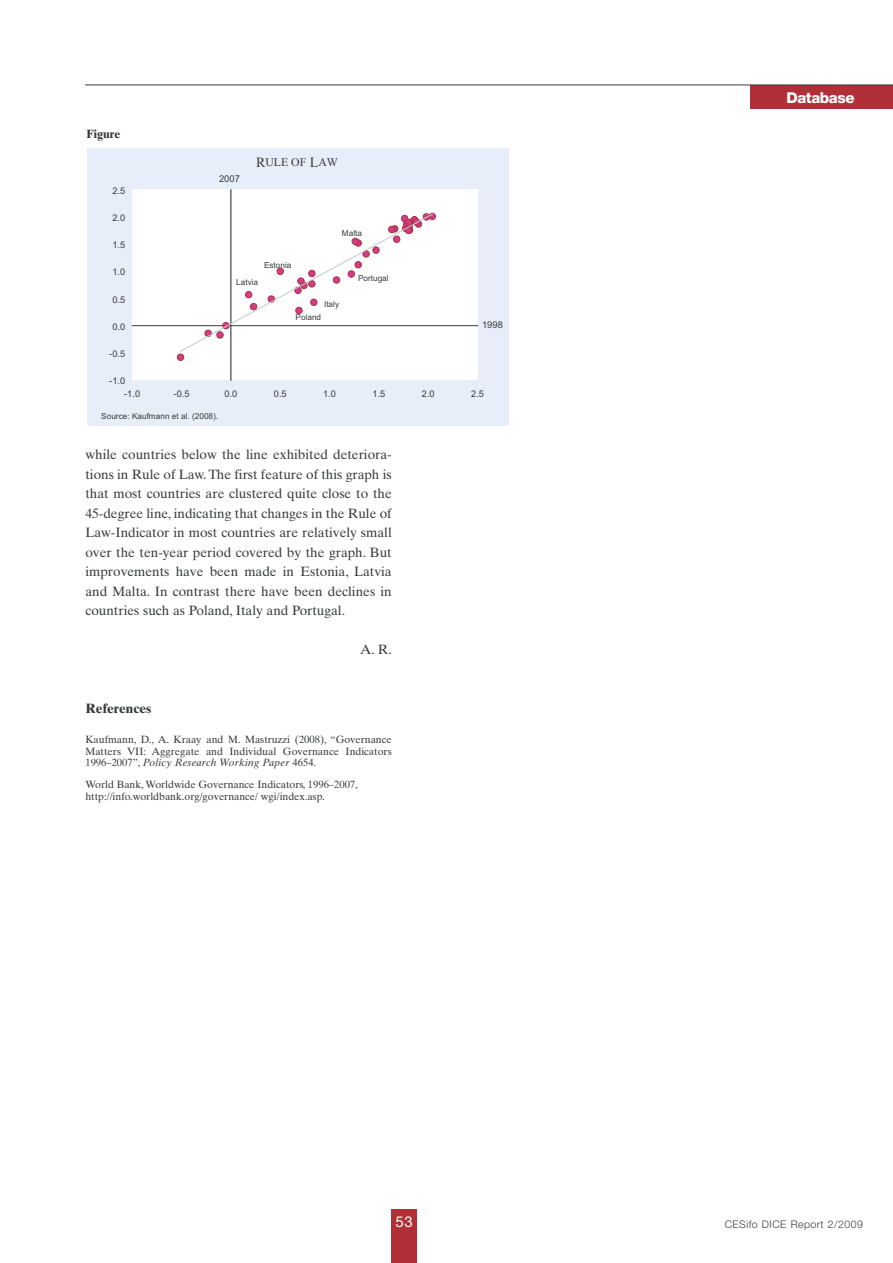
<style>
.page{position:relative;width:893px;height:1263px;background:#fff}
.page>*{position:absolute;margin:0;border:0;box-sizing:border-box;transform-origin:0 0}
.t1{font:800 15px "Helvetica Neue LT Std";letter-spacing:-.025em;color:#fff}
.t2{font:15px "Helvetica Neue LT Std";color:#fff}
.t3{font:13.5px/19.5px "Times Ten";color:#383a3b;text-align:justify}
.t4{font:700 13.5px "Times Ten";color:#383a3b}
.t5{font:700 12px "Times Ten";color:#383a3b}
.t6{font:11.7px "Times New Roman";color:#383a3b}
.t7{font:10.5px/11.2px "Times Ten";color:#383a3b;text-align:justify}
.t8{font:300 10.5px "Helvetica Neue";letter-spacing:.045em;color:#383a3b}
.t9{font:9.3px "Arial";color:#383a3b}
.t10{font:9.15px "Arial";color:#383a3b}
.t11{font:8.25px "Arial";color:#383a3b}
.s1{font-size:14.1px}
.s2{font-style:italic}
</style>
<div class="page">
<div style="left:391px;top:1209px;width:26px;height:54px;background:#b13037"></div>
<div style="left:750px;top:85px;width:142px;height:24px;background:#b13037"></div>
<hr style="left:85px;top:85px;width:807px;height:1px;background:#383a3b">
<div style="left:87px;top:149px;width:421px;height:277px;background:#e7edf9"></div>
<div style="left:132px;top:190px;width:345px;height:190px;background:#fff"></div>
<hr style="left:230px;top:190px;width:1px;height:190px;background:#383a3b">
<hr style="left:132px;top:325px;width:345px;height:1px;background:#383a3b">
<div style="left:177px;top:354px;width:7px;height:6px;background:#cf3d8f;border-radius:50%"></div>
<div style="left:177px;top:354px;width:7px;height:7px;border:1px solid #b13037;border-radius:50%"></div>
<div style="left:429px;top:213px;width:6px;height:7px;background:#cf3d8f;border-radius:50%"></div>
<div style="left:429px;top:213px;width:7px;height:7px;border:1px solid #b13037;border-radius:50%"></div>
<svg style="left:180px;top:213px;width:253px;height:139px"></svg>
<p class="t5" style="left:87px;top:129px;width:35px">Figure</p>
<p class="t10" style="left:112px;top:185px;width:14px">2.5</p>
<p class="t10" style="left:112px;top:212px;width:14px">2.0</p>
<p class="t10" style="left:112px;top:240px;width:14px">1.5</p>
<p class="t10" style="left:112px;top:267px;width:14px">1.0</p>
<p class="t10" style="left:112px;top:294px;width:14px">0.5</p>
<p class="t10" style="left:112px;top:321px;width:14px">0.0</p>
<p class="t10" style="left:109px;top:348px;width:17px">-0.5</p>
<p class="t10" style="left:109px;top:376px;width:17px">-1.0</p>
<p class="t9" style="left:219px;top:174px;width:22px">2007</p>
<p class="t6" style="left:256px;top:155px;width:83px"><span class="s1">R</span>ULE OF <span class="s1">L</span>AW</p>
<p class="t11" style="left:264px;top:261px;width:29px">Estonia</p>
<p class="t11" style="left:342px;top:228px;width:22px">Malta</p>
<p class="t11" style="left:236px;top:278px;width:23px">Latvia</p>
<p class="t11" style="left:324px;top:299px;width:17px">Italy</p>
<p class="t11" style="left:295px;top:313px;width:27px">Poland</p>
<p class="t11" style="left:358px;top:273px;width:32px">Portugal</p>
<p class="t9" style="left:482px;top:320px;width:22px">1998</p>
<p class="t10" style="left:124px;top:389px;width:17px">-1.0</p>
<p class="t10" style="left:174px;top:389px;width:17px">-0.5</p>
<p class="t10" style="left:224px;top:389px;width:14px">0.0</p>
<p class="t10" style="left:274px;top:389px;width:14px">0.5</p>
<p class="t10" style="left:323px;top:389px;width:14px">1.0</p>
<p class="t10" style="left:372px;top:389px;width:14px">1.5</p>
<p class="t10" style="left:422px;top:389px;width:14px">2.0</p>
<p class="t10" style="left:471px;top:389px;width:14px">2.5</p>
<p class="t11" style="left:101px;top:412px;width:118px">Source: Kaufmann et al. (2008).</p>
<p class="t3" style="left:85px;top:446px;width:308px">while countries below the line exhibited deteriora&shy;tions in Rule of Law. The first feature of this graph is that most countries are clustered quite close to the 45-degree line, indicating that changes in the Rule of Law-Indicator in most countries are relatively small over the ten-year period covered by the graph. But improvements have been made in Estonia, Latvia and Malta. In contrast there have been declines in countries such as Poland, Italy and Portugal.</p>
<p class="t3" style="left:360px;top:641px;width:33px">A. R.</p>
<p class="t4" style="left:85px;top:703px;width:67px">References</p>
<p class="t7" style="left:85px;top:735px;width:308px">Kaufmann, D., A. Kraay and M. Mastruzzi (2008), “Governance Matters VII: Aggregate and Individual Governance Indicators 1996–2007”, <span class="s2">Policy Research Working Paper</span> 4654.</p>
<p class="t7" style="left:85px;top:780px;width:274px">World Bank, Worldwide Governance Indicators, 1996–2007, http://info.worldbank.org/governance/ wgi/index.asp.</p>
<p class="t1" style="left:786px;top:92px;width:70px">Database</p>
<p class="t2" style="left:395px;top:1216px;width:19px">53</p>
<p class="t8" style="left:724px;top:1221px;width:140px">CESifo DICE Report 2/2009</p>
</div>
